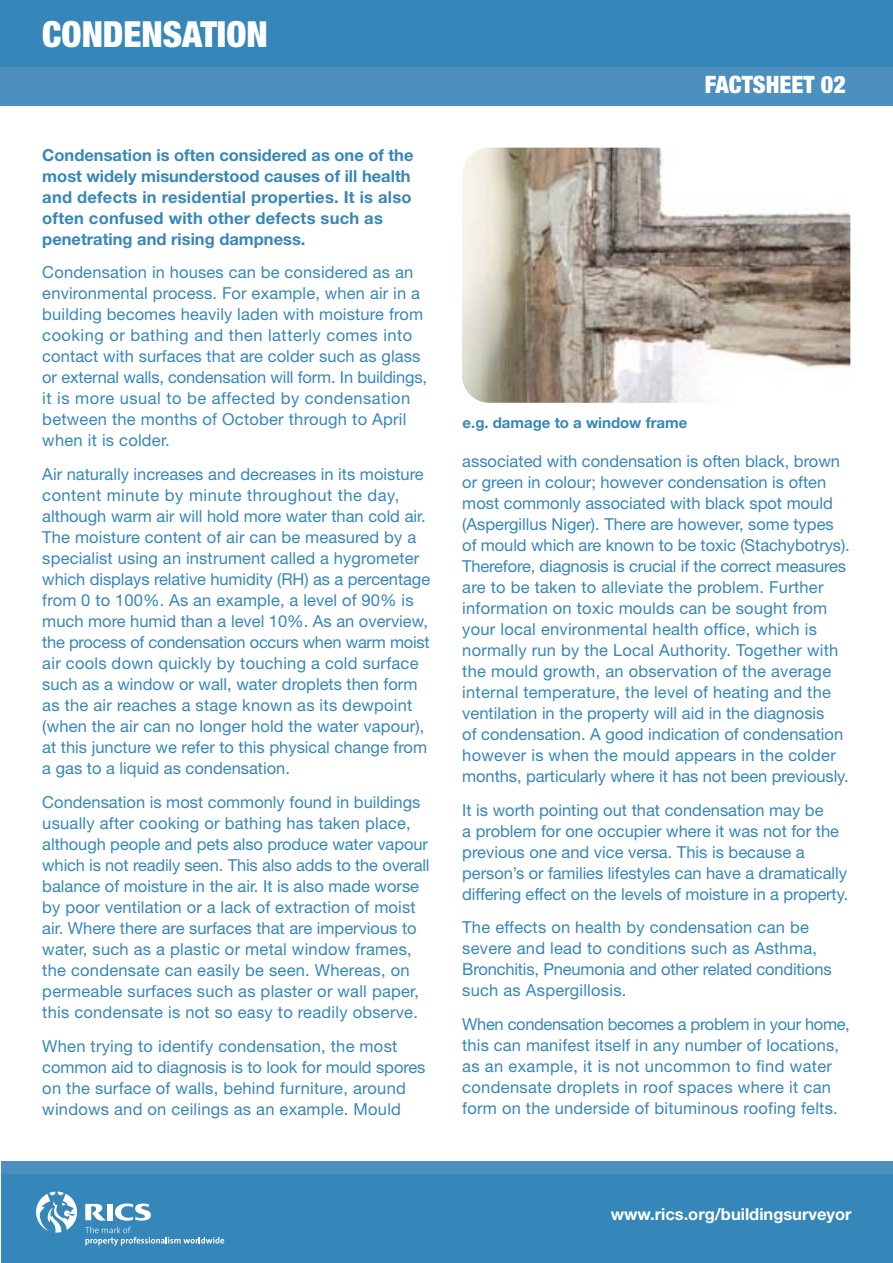
<style>
.page{position:relative;width:893px;height:1263px;background:#fff}
.page>*{position:absolute;margin:0;border:0;box-sizing:border-box;transform-origin:0 0}
.t1{font:900 condensed 36px "Helvetica Neue";color:#fff}
.t2{font:900 condensed 24px "Helvetica Neue";color:#fff}
.t3{font:16.5px/21px "Helvetica Neue LT";letter-spacing:.005em;color:#3687b9}
.t4{font:700 16.5px/21px "Helvetica Neue LT";color:#3687b9}
.t5{font:700 16.5px "Helvetica Neue LT";color:#fff}
.t6{font:700 15px "Helvetica Neue LT";color:#3687b9}
</style>
<div class="page">
<img style="left:462px;top:148px;width:388px;height:255px;border-radius:27px">
<div style="left:0;top:0;width:892px;height:67px;background:#3687b9"></div>
<div style="left:0;top:67px;width:892px;height:38px;background:#4c90bf"></div>
<div style="left:1px;top:1172px;width:891px;height:91px;background:#3687b9"></div>
<div style="left:1px;top:1161px;width:891px;height:13px;background:#4c90bf"></div>
<svg style="left:85px;top:1227px;width:139px;height:19px"></svg>
<svg style="left:115px;top:1204px;width:36px;height:17px"></svg>
<div style="left:107px;top:1204px;width:6px;height:16px;background:#fff"></div>
<svg style="left:85px;top:1204px;width:21px;height:17px"></svg>
<svg style="left:36px;top:1192px;width:41px;height:41px"></svg>
<h1 class="t1" style="left:42px;top:14px;width:227px">CONDENSATION</h1>
<p class="t4" style="left:42px;top:146px;width:373px">Condensation is often considered as one of the most widely misunderstood causes of ill health and defects in residential properties. It is also often confused with other defects such as penetrating and rising dampness.</p>
<p class="t3" style="left:42px;top:264px;width:386px">Condensation in houses can be considered as an environmental process. For example, when air in a building becomes heavily laden with moisture from cooking or bathing and then latterly comes into contact with surfaces that are colder such as glass or external walls, condensation will form. In buildings, it is more usual to be affected by condensation between the months of October through to April when it is colder.</p>
<p class="t3" style="left:42px;top:466px;width:389px">Air naturally increases and decreases in its moisture content minute by minute throughout the day, although warm air will hold more water than cold air.<br>The moisture content of air can be measured by a specialist using an instrument called a hygrometer which displays relative humidity (RH) as a percentage from 0 to 100%. As an example, a level of 90% is much more humid than a level 10%. As an overview, the process of condensation occurs when warm moist air cools down quickly by touching a cold surface such as a window or wall, water droplets then form as the air reaches a stage known as its dewpoint (when the air can no longer hold the water vapour), at this juncture we refer to this physical change from a gas to a liquid as condensation.</p>
<p class="t3" style="left:42px;top:793px;width:389px">Condensation is most commonly found in buildings usually after cooking or bathing has taken place, although people and pets also produce water vapour which is not readily seen. This also adds to the overall balance of moisture in the air. It is also made worse by poor ventilation or a lack of extraction of moist air. Where there are surfaces that are impervious to water, such as a plastic or metal window frames, the condensate can easily be seen. Whereas, on permeable surfaces such as plaster or wall paper, this condensate is not so easy to readily observe.</p>
<p class="t3" style="left:42px;top:1037px;width:385px">When trying to identify condensation, the most common aid to diagnosis is to look for mould spores on the surface of walls, behind furniture, around windows and on ceilings as an example. Mould</p>
<h2 class="t2" style="left:705px;top:71px;width:142px">FACTSHEET 02</h2>
<p class="t6" style="left:462px;top:418px;width:226px">e.g. damage to a window frame</p>
<p class="t3" style="left:462px;top:452px;width:389px">associated with condensation is often black, brown or green in colour; however condensation is often most commonly associated with black spot mould (Aspergillus Niger). There are however, some types of mould which are known to be toxic (Stachybotrys).<br>Therefore, diagnosis is crucial if the correct measures are to be taken to alleviate the problem. Further information on toxic moulds can be sought from your local environmental health office, which is normally run by the Local Authority. Together with the mould growth, an observation of the average internal temperature, the level of heating and the ventilation in the property will aid in the diagnosis<br>of condensation. A good indication of condensation however is when the mould appears in the colder months, particularly where it has not been previously.</p>
<p class="t3" style="left:462px;top:801px;width:387px">It is worth pointing out that condensation may be<br>a problem for one occupier where it was not for the previous one and vice versa. This is because a person’s or families lifestyles can have a dramatically differing effect on the levels of moisture in a property.</p>
<p class="t3" style="left:462px;top:919px;width:371px">The effects on health by condensation can be severe and lead to conditions such as Asthma, Bronchitis, Pneumonia and other related conditions such as Aspergillosis.</p>
<p class="t3" style="left:462px;top:1015px;width:389px">When condensation becomes a problem in your home, this can manifest itself in any number of locations, as an example, it is not uncommon to find water condensate droplets in roof spaces where it can form on the underside of bituminous roofing felts.</p>
<p class="t5" style="left:611px;top:1208px;width:242px">www.rics.org/buildingsurveyor</p>
</div>
